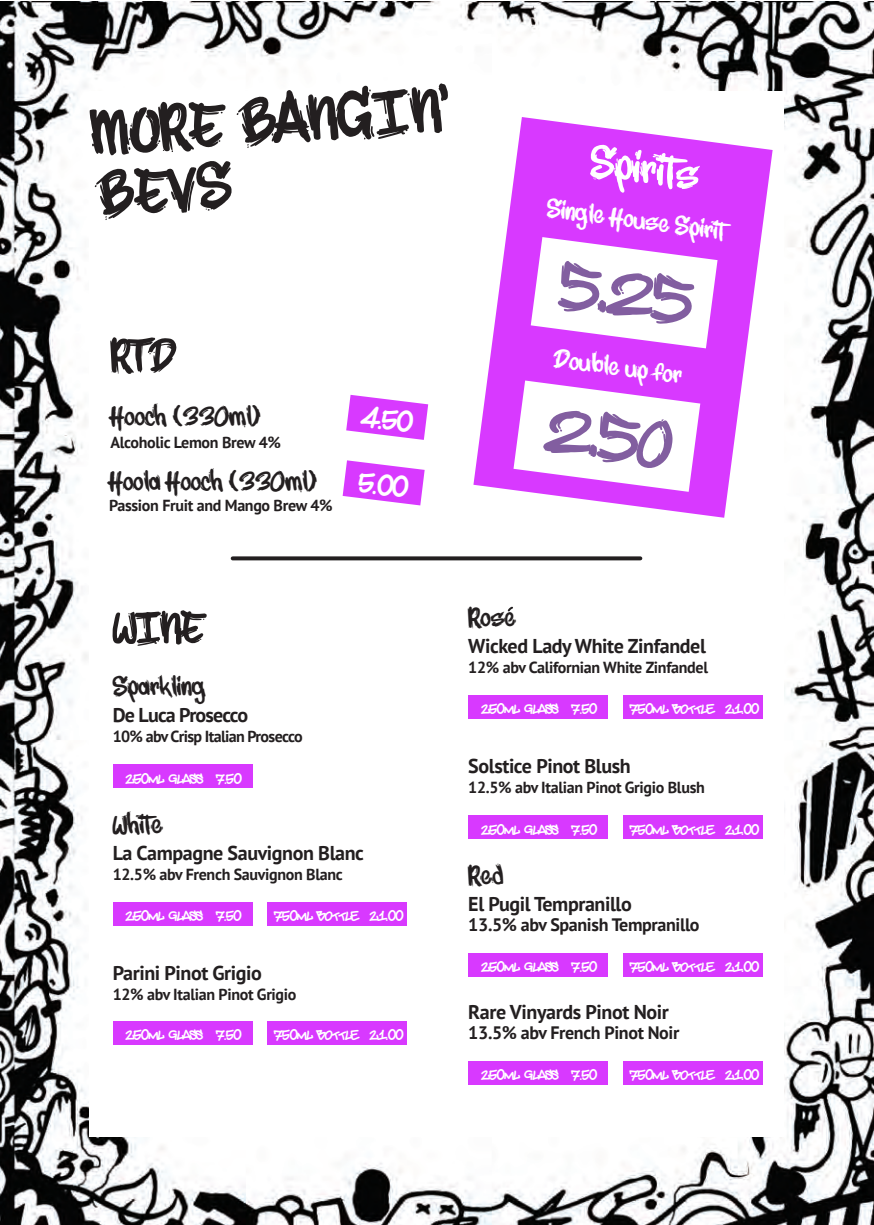
<style>
.page{position:relative;width:874px;height:1225px;background:#fff}
.page>*{position:absolute;margin:0;border:0;box-sizing:border-box;transform-origin:0 0}
.t1{font:71px "MARKERNO2 HUN Regular";color:#825ea0}
.t2{font:70px/62px "MARKERNO2 HUN Regular";color:#231f20}
.t3{font:50.4px "MARKERNO2 HUN Regular";color:#fff}
.t4{font:50px "MARKERNO2 HUN Regular";letter-spacing:-.04em;color:#231f20}
.t5{font:39.6px "Amsterdam Graffiti";color:#fff}
.t6{font:30px "MARKERNO2 HUN Regular";color:#231f20}
.t7{font:29px "MARKERNO2 HUN Regular";color:#fff}
.t8{font:20px "Amsterdam Graffiti";color:#fff}
.t9{font:700 20px "PT Sans";letter-spacing:-.02em;color:#231f20}
.t10{font:700 20px "PT Sans";letter-spacing:-.04em;color:#231f20}
.t11{font:700 18px "PT Sans";letter-spacing:-.02em;color:#231f20}
.t12{font:700 16px "PT Sans";letter-spacing:-.02em;color:#231f20}
.t13{font:700 16px "PT Sans";letter-spacing:-.04em;color:#231f20}
</style>
<div class="page">
<img style="left:0;top:2px;width:873px;height:1223px">
<div style="left:89px;top:91px;width:694px;height:1046px;background:#fff"></div>
<svg style="left:473px;top:117px;width:299px;height:401px;fill:#d839ff"></svg>
<svg style="left:530px;top:237px;width:187px;height:111px"></svg>
<svg style="left:513px;top:380px;width:187px;height:112px"></svg>
<svg style="left:232px;top:556px;width:408px;height:4px;background:#383435"></svg>
<svg style="left:507px;top:606px;width:6px;height:6px"></svg>
<svg style="left:346px;top:395px;width:82px;height:45px"></svg>
<svg style="left:342px;top:460px;width:82px;height:45px"></svg>
<div style="left:113px;top:902px;width:139px;height:23px;background:#d839ff"></div>
<div style="left:468px;top:695px;width:140px;height:24px;background:#d839ff"></div>
<div style="left:468px;top:815px;width:140px;height:24px;background:#d839ff"></div>
<div style="left:468px;top:952px;width:140px;height:24px;background:#d839ff"></div>
<div style="left:468px;top:1060px;width:140px;height:24px;background:#d839ff"></div>
<div style="left:113px;top:1021px;width:139px;height:23px;background:#d839ff"></div>
<div style="left:113px;top:764px;width:139px;height:24px;background:#d839ff"></div>
<div style="left:267px;top:902px;width:140px;height:23px;background:#d839ff"></div>
<div style="left:622px;top:695px;width:140px;height:24px;background:#d839ff"></div>
<div style="left:622px;top:815px;width:140px;height:24px;background:#d839ff"></div>
<div style="left:622px;top:952px;width:140px;height:24px;background:#d839ff"></div>
<div style="left:622px;top:1060px;width:140px;height:24px;background:#d839ff"></div>
<div style="left:267px;top:1021px;width:140px;height:23px;background:#d839ff"></div>
<p class="t2" style="left:90px;top:109px;width:359px;rotate:-4deg">MORE BANGIN’<br>BEVS</p>
<p class="t4" style="left:110px;top:336px;width:67px">RTD</p>
<p class="t6" style="left:110px;top:405px;width:151px">Hooch (330ml)</p>
<p class="t12" style="left:110px;top:432px;width:172px">Alcoholic Lemon Brew 4%</p>
<p class="t6" style="left:109px;top:470px;width:209px">Hoola Hooch (330ml)</p>
<p class="t12" style="left:109px;top:494px;width:225px">Passion Fruit and Mango Brew 4%</p>
<p class="t5" style="left:365px;top:390px;width:51px;rotate:7deg">4.50</p>
<p class="t5" style="left:363px;top:456px;width:49px;rotate:7deg">5.00</p>
<p class="t3" style="left:592px;top:142px;width:111px;rotate:7deg">Spirits</p>
<p class="t7" style="left:548px;top:196px;width:180px;rotate:8deg">Single House Spirit</p>
<p class="t1" style="left:563px;top:258px;width:135px;rotate:8deg">5.25</p>
<p class="t7" style="left:555px;top:347px;width:132px;rotate:8deg">Double up for</p>
<p class="t1" style="left:549px;top:402px;width:128px;rotate:8deg">2.50</p>
<p class="t4" style="left:113px;top:607px;width:93px">WINE</p>
<p class="t6" style="left:113px;top:675px;width:94px">Sparkling</p>
<p class="t10" style="left:113px;top:702px;width:137px">De Luca Prosecco</p>
<p class="t13" style="left:113px;top:726px;width:191px">10% abv Crisp Italian Prosecco</p>
<p class="t8" style="left:126px;top:765px;width:78px">250ML GLASS</p>
<p class="t8" style="left:216px;top:765px;width:27px">7.50</p>
<p class="t6" style="left:113px;top:812px;width:51px">White</p>
<p class="t9" style="left:113px;top:839px;width:252px">La Campagne Sauvignon Blanc</p>
<p class="t12" style="left:113px;top:863px;width:231px">12.5% abv French Sauvignon Blanc</p>
<p class="t8" style="left:126px;top:902px;width:78px">250ML GLASS</p>
<p class="t8" style="left:216px;top:902px;width:27px">7.50</p>
<p class="t8" style="left:274px;top:902px;width:86px">750ML BOTTLE</p>
<p class="t8" style="left:369px;top:902px;width:35px">21.00</p>
<p class="t9" style="left:113px;top:959px;width:150px">Parini Pinot Grigio</p>
<p class="t12" style="left:113px;top:983px;width:185px">12% abv Italian Pinot Grigio</p>
<p class="t8" style="left:126px;top:1021px;width:78px">250ML GLASS</p>
<p class="t8" style="left:216px;top:1021px;width:27px">7.50</p>
<p class="t8" style="left:274px;top:1021px;width:86px">750ML BOTTLE</p>
<p class="t8" style="left:369px;top:1021px;width:35px">21.00</p>
<p class="t6" style="left:468px;top:606px;width:48px">Rose</p>
<p class="t9" style="left:468px;top:633px;width:239px">Wicked Lady White Zinfandel</p>
<p class="t12" style="left:468px;top:657px;width:241px">12% abv Californian White Zinfandel</p>
<p class="t8" style="left:481px;top:696px;width:78px">250ML GLASS</p>
<p class="t8" style="left:571px;top:696px;width:27px">7.50</p>
<p class="t8" style="left:629px;top:696px;width:86px">750ML BOTTLE</p>
<p class="t8" style="left:725px;top:696px;width:35px">21.00</p>
<p class="t9" style="left:468px;top:753px;width:164px">Solstice Pinot Blush</p>
<p class="t12" style="left:468px;top:777px;width:238px">12.5% abv Italian Pinot Grigio Blush</p>
<p class="t8" style="left:481px;top:816px;width:78px">250ML GLASS</p>
<p class="t8" style="left:571px;top:816px;width:27px">7.50</p>
<p class="t8" style="left:629px;top:816px;width:86px">750ML BOTTLE</p>
<p class="t8" style="left:725px;top:816px;width:35px">21.00</p>
<p class="t6" style="left:468px;top:863px;width:36px">Red</p>
<p class="t9" style="left:468px;top:890px;width:165px">El Pugil Tempranillo</p>
<p class="t11" style="left:468px;top:912px;width:233px">13.5% abv Spanish Tempranillo</p>
<p class="t8" style="left:481px;top:953px;width:78px">250ML GLASS</p>
<p class="t8" style="left:571px;top:953px;width:27px">7.50</p>
<p class="t8" style="left:629px;top:953px;width:86px">750ML BOTTLE</p>
<p class="t8" style="left:725px;top:953px;width:35px">21.00</p>
<p class="t9" style="left:468px;top:998px;width:202px">Rare Vinyards Pinot Noir</p>
<p class="t11" style="left:468px;top:1020px;width:212px">13.5% abv French Pinot Noir</p>
<p class="t8" style="left:481px;top:1061px;width:78px">250ML GLASS</p>
<p class="t8" style="left:571px;top:1061px;width:27px">7.50</p>
<p class="t8" style="left:629px;top:1061px;width:86px">750ML BOTTLE</p>
<p class="t8" style="left:725px;top:1061px;width:35px">21.00</p>
</div>
